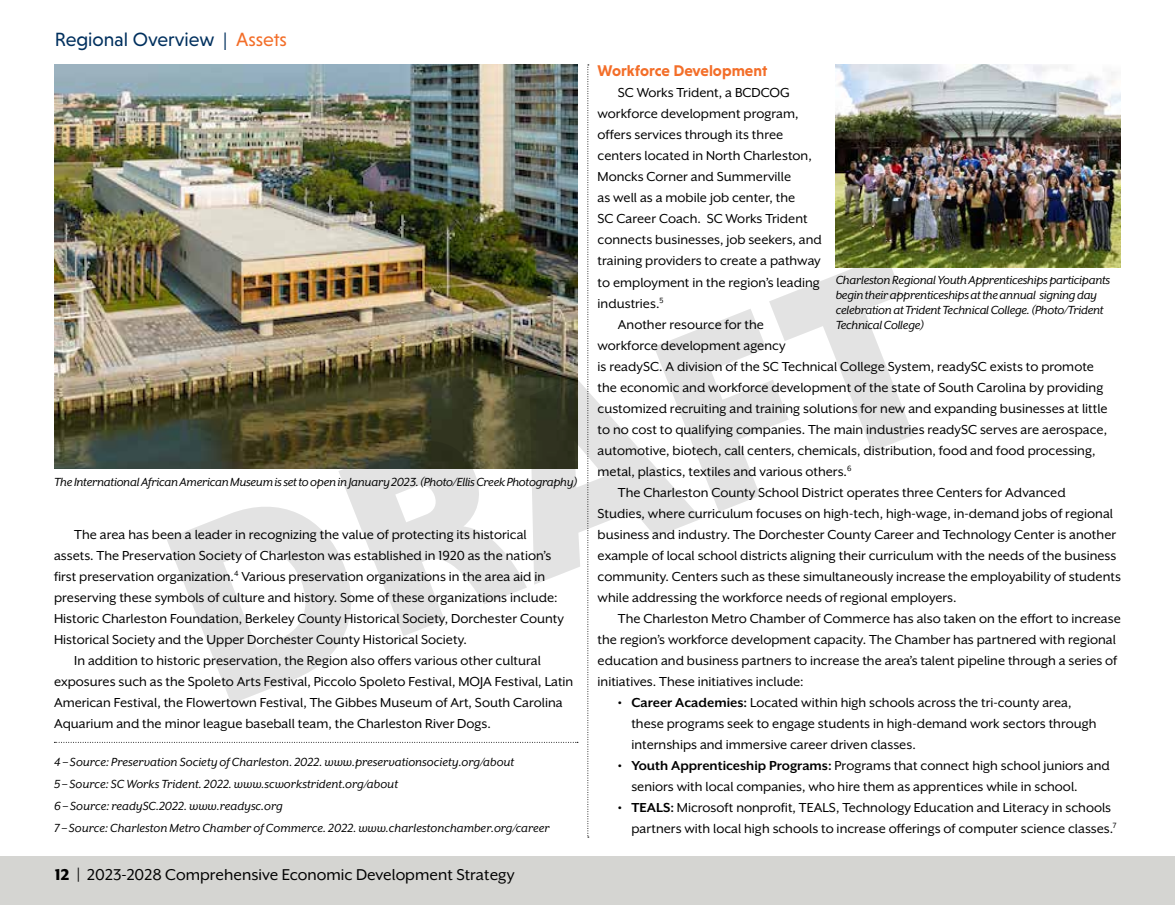
<style>
.page{position:relative;width:1175px;height:905px;background:#fff}
.page>*{position:absolute;margin:0;border:0;box-sizing:border-box;transform-origin:0 0}
.t1{font:900 261px "Niveau Grotesk";color:#000}
.t2{font:19.5px "Niveau Grotesk";color:#00305e}
.t3{font:18px "Mr Eaves XL San OT";color:#000}
.t4{font:700 15.75px "Niveau Grotesk";color:#f36e29}
.t5{font:15px/21px "Mr Eaves XL San OT";color:#000}
.t6{font:italic 13.5px/15px "Mr Eaves XL San OT";letter-spacing:-.02em;color:#000}
.t7{font:italic 13.5px/21.8px "Mr Eaves XL San OT";color:#000}
.s1{color:#f36e29}
.s2{font-weight:700}
.s3{font-weight:800}
</style>
<div class="page">
<div style="left:0;top:856px;width:1174px;height:48px;background:#d5d5d2"></div>
<svg style="left:587px;top:65px;width:2px;height:772px"></svg>
<svg style="left:54px;top:742px;width:524px;height:1px"></svg>
<img style="left:54px;top:65px;width:523px;height:403px">
<img style="left:835px;top:65px;width:285px;height:203px">
<h2 class="t2" style="left:55px;top:28px;width:234px">Regional Overview | <span class="s1">Assets</span></h2>
<p class="t4" style="left:597px;top:62px;width:171px">Workforce Development</p>
<p class="t5" style="left:618px;top:82px;width:173px">SC Works Trident, a BCDCOG</p>
<p class="t5" style="left:597px;top:103px;width:202px">workforce development program,</p>
<p class="t5" style="left:597px;top:124px;width:187px">offers services through its three</p>
<p class="t5" style="left:597px;top:145px;width:216px">centers located in North Charleston,</p>
<p class="t5" style="left:597px;top:166px;width:195px">Moncks Corner and Summerville</p>
<p class="t5" style="left:597px;top:187px;width:199px">as well as a mobile job center, the</p>
<p class="t5" style="left:597px;top:208px;width:212px">SC Career Coach. SC Works Trident</p>
<p class="t5" style="left:597px;top:229px;width:226px">connects businesses, job seekers, and</p>
<p class="t5" style="left:597px;top:250px;width:225px">training providers to create a pathway</p>
<p class="t5" style="left:597px;top:271px;width:224px">to employment in the region’s leading</p>
<p class="t5" style="left:597px;top:292px;width:67px">industries.<sup>5</sup></p>
<p class="t5" style="left:618px;top:313px;width:148px">Another resource for the</p>
<p class="t5" style="left:597px;top:334px;width:189px">workforce development agency</p>
<p class="t5" style="left:597px;top:355px;width:498px">is readySC. A division of the SC Technical College System, readySC exists to promote</p>
<p class="t5" style="left:597px;top:376px;width:507px">the economic and workforce development of the state of South Carolina by providing</p>
<p class="t5" style="left:597px;top:397px;width:511px">customized recruiting and training solutions for new and expanding businesses at little</p>
<p class="t5" style="left:597px;top:418px;width:511px">to no cost to qualifying companies. The main industries readySC serves are aerospace,</p>
<p class="t5" style="left:597px;top:439px;width:499px">automotive, biotech, call centers, chemicals, distribution, food and food processing,</p>
<p class="t5" style="left:597px;top:460px;width:255px">metal, plastics, textiles and various others.<sup>6</sup></p>
<p class="t5" style="left:618px;top:481px;width:449px">The Charleston County School District operates three Centers for Advanced</p>
<p class="t5" style="left:597px;top:502px;width:517px">Studies, where curriculum focuses on high-tech, high-wage, in-demand jobs of regional</p>
<p class="t5" style="left:597px;top:523px;width:520px">business and industry. The Dorchester County Career and Technology Center is another</p>
<p class="t5" style="left:597px;top:544px;width:520px">example of local school districts aligning their curriculum with the needs of the business</p>
<p class="t5" style="left:597px;top:565px;width:525px">community. Centers such as these simultaneously increase the employability of students</p>
<p class="t5" style="left:597px;top:586px;width:360px">while addressing the workforce needs of regional employers.</p>
<p class="t5" style="left:618px;top:607px;width:504px">The Charleston Metro Chamber of Commerce has also taken on the effort to increase</p>
<p class="t5" style="left:597px;top:628px;width:520px">the region’s workforce development capacity. The Chamber has partnered with regional</p>
<p class="t5" style="left:597px;top:649px;width:521px">education and business partners to increase the area’s talent pipeline through a series of</p>
<p class="t5" style="left:597px;top:670px;width:207px">initiatives. These initiatives include:</p>
<p class="t5" style="left:631px;top:691px;width:467px;text-indent:-14px"><span class="s2">• Career Academies:</span> Located within high schools across the tri-county area, these programs seek to engage students in high-demand work sectors through internships and immersive career driven classes.</p>
<p class="t5" style="left:631px;top:754px;width:480px;text-indent:-14px"><span class="s2">• Youth Apprenticeship Programs:</span> Programs that connect high school juniors and seniors with local companies, who hire them as apprentices while in school.</p>
<p class="t5" style="left:631px;top:796px;width:487px;text-indent:-14px"><span class="s2">• TEALS:</span> Microsoft nonprofit, TEALS, Technology Education and Literacy in schools partners with local high schools to increase offerings of computer science classes.<sup>7</sup></p>
<h1 class="t1" style="left:128px;top:483px;width:799px;rotate:-21deg">DRAFT</h1>
<p class="t6" style="left:835px;top:272px;width:276px">Charleston Regional Youth Apprenticeships participants begin their apprenticeships at the annual signing day celebration at Trident Technical College. (Photo/Trident Technical College)</p>
<p class="t6" style="left:54px;top:474px;width:525px">The International African American Museum is set to open in January 2023. (Photo/Ellis Creek Photography)</p>
<p class="t5" style="left:74px;top:524px;width:454px">The area has been a leader in recognizing the value of protecting its historical</p>
<p class="t5" style="left:54px;top:545px;width:499px">assets. The Preservation Society of Charleston was established in 1920 as the nation’s</p>
<p class="t5" style="left:54px;top:566px;width:493px">first preservation organization.<sup>4</sup> Various preservation organizations in the area aid in</p>
<p class="t5" style="left:54px;top:587px;width:505px">preserving these symbols of culture and history. Some of these organizations include:</p>
<p class="t5" style="left:54px;top:608px;width:511px">Historic Charleston Foundation, Berkeley County Historical Society, Dorchester County</p>
<p class="t5" style="left:54px;top:629px;width:414px">Historical Society and the Upper Dorchester County Historical Society.</p>
<p class="t5" style="left:74px;top:650px;width:468px">In addition to historic preservation, the Region also offers various other cultural</p>
<p class="t5" style="left:54px;top:671px;width:521px">exposures such as the Spoleto Arts Festival, Piccolo Spoleto Festival, MOJA Festival, Latin</p>
<p class="t5" style="left:54px;top:692px;width:510px">American Festival, the Flowertown Festival, The Gibbes Museum of Art, South Carolina</p>
<p class="t5" style="left:54px;top:713px;width:438px">Aquarium and the minor league baseball team, the Charleston River Dogs.</p>
<p class="t7" style="left:54px;top:751px;width:497px">4 – Source: Preservation Society of Charleston. 2022. www.preservationsociety.org/about<br>5 – Source: SC Works Trident. 2022. www.scworkstrident.org/about<br>6 – Source: readySC.2022. www.readysc.org<br>7 – Source: Charleston Metro Chamber of Commerce. 2022. www.charlestonchamber.org/career</p>
<p class="t3" style="left:55px;top:864px;width:461px"><span class="s3">12</span> | 2023-2028 Comprehensive Economic Development Strategy</p>
</div>
